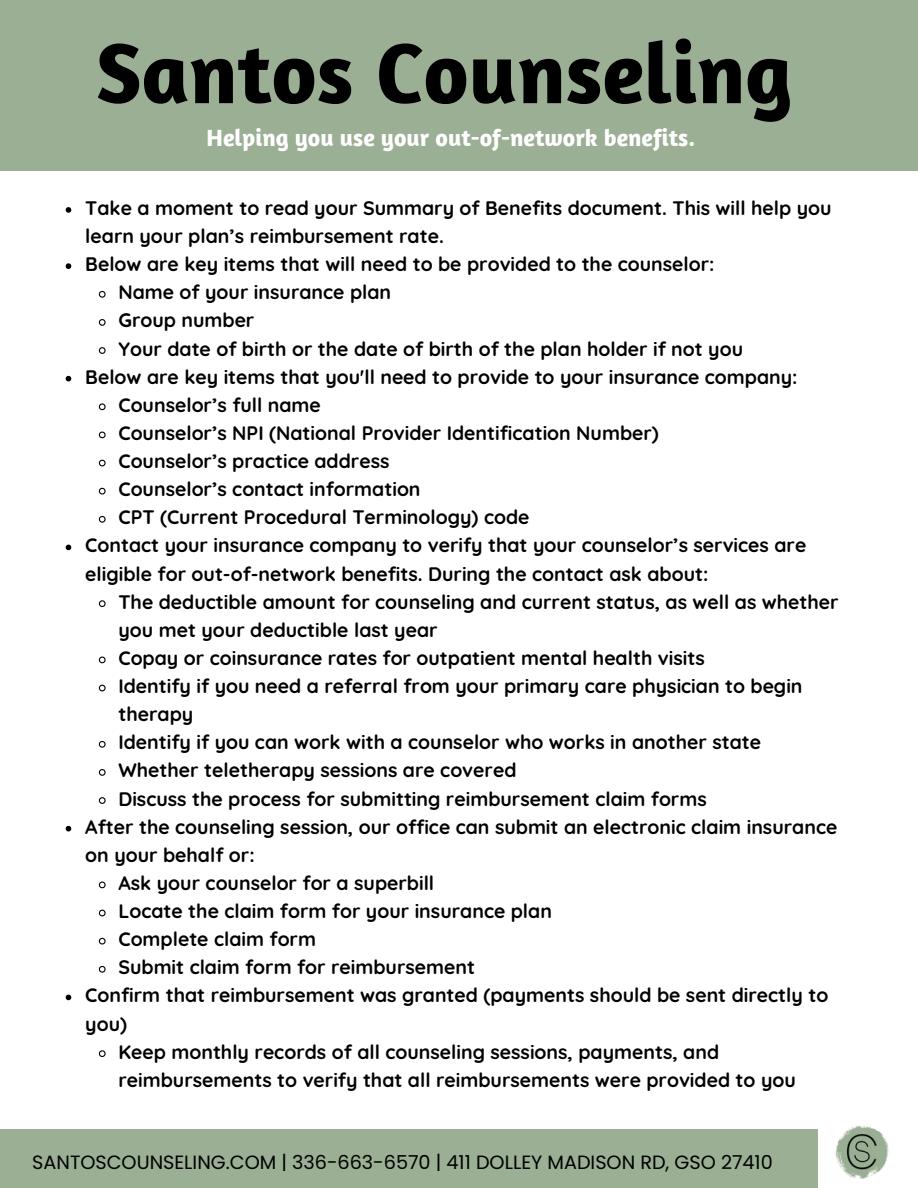
<style>
.page{position:relative;width:918px;height:1188px;background:#fff}
.page>*{position:absolute;margin:0;border:0;box-sizing:border-box;transform-origin:0 0}
.t1{font:700 87px "Amaranth";color:#000}
.t2{font:700 24px "Amaranth";color:#fff}
.t3{font:700 19.5px/28.2px "Quicksand";color:#000}
.t4{font:19.2px "Poppins";color:#000}
</style>
<div class="page">
<div style="left:0;top:0;width:918px;height:171px;background:#9aaf93"></div>
<svg style="left:66px;top:207px;width:5px;height:6px"></svg>
<svg style="left:66px;top:263px;width:5px;height:6px"></svg>
<svg style="left:98px;top:290px;width:8px;height:8px"></svg>
<svg style="left:98px;top:319px;width:8px;height:7px"></svg>
<svg style="left:98px;top:347px;width:8px;height:7px"></svg>
<svg style="left:66px;top:376px;width:5px;height:5px"></svg>
<svg style="left:98px;top:403px;width:8px;height:8px"></svg>
<svg style="left:98px;top:431px;width:8px;height:8px"></svg>
<svg style="left:98px;top:459px;width:8px;height:8px"></svg>
<svg style="left:98px;top:487px;width:8px;height:8px"></svg>
<svg style="left:98px;top:515px;width:8px;height:8px"></svg>
<svg style="left:66px;top:545px;width:5px;height:5px"></svg>
<svg style="left:98px;top:600px;width:8px;height:7px"></svg>
<svg style="left:98px;top:656px;width:8px;height:8px"></svg>
<svg style="left:98px;top:684px;width:8px;height:8px"></svg>
<svg style="left:98px;top:740px;width:8px;height:8px"></svg>
<svg style="left:98px;top:769px;width:8px;height:7px"></svg>
<svg style="left:98px;top:797px;width:8px;height:7px"></svg>
<svg style="left:66px;top:826px;width:5px;height:5px"></svg>
<svg style="left:98px;top:881px;width:8px;height:8px"></svg>
<svg style="left:98px;top:909px;width:8px;height:8px"></svg>
<svg style="left:98px;top:937px;width:8px;height:8px"></svg>
<svg style="left:98px;top:965px;width:8px;height:8px"></svg>
<svg style="left:66px;top:995px;width:5px;height:5px"></svg>
<svg style="left:98px;top:1050px;width:8px;height:7px"></svg>
<div style="left:0;top:1130px;width:818px;height:58px;background:#9aaf93"></div>
<img style="left:806px;top:1126px;width:83px;height:53px">
<p class="t1" style="left:96px;top:18px;width:698px">Santos Counseling</p>
<p class="t2" style="left:207px;top:123px;width:490px">Helping you use your out-of-network benefits.</p>
<h1 class="t3" style="left:85px;top:194px;width:748px">Take a moment to read your Summary of Benefits document. This will help you learn your plan’s reimbursement rate.</h1>
<h2 class="t3" style="left:85px;top:250px;width:631px">Below are key items that will need to be provided to the counselor:</h2>
<p class="t3" style="left:118px;top:278px;width:274px">Name of your insurance plan</p>
<p class="t3" style="left:118px;top:306px;width:137px">Group number</p>
<p class="t3" style="left:118px;top:334px;width:626px">Your date of birth or the date of birth of the plan holder if not you</p>
<p class="t3" style="left:85px;top:362px;width:714px">Below are key items that you'll need to provide to your insurance company:</p>
<p class="t3" style="left:118px;top:390px;width:204px">Counselor’s full name</p>
<p class="t3" style="left:118px;top:419px;width:542px">Counselor’s NPI (National Provider Identification Number)</p>
<p class="t3" style="left:118px;top:447px;width:273px">Counselor’s practice address</p>
<p class="t3" style="left:118px;top:475px;width:304px">Counselor’s contact information</p>
<p class="t3" style="left:118px;top:503px;width:413px">CPT (Current Procedural Terminology) code</p>
<p class="t3" style="left:85px;top:531px;width:723px">Contact your insurance company to verify that your counselor’s services are eligible for out-of-network benefits. During the contact ask about:</p>
<p class="t3" style="left:118px;top:587px;width:722px">The deductible amount for counseling and current status, as well as whether you met your deductible last year</p>
<p class="t3" style="left:118px;top:644px;width:588px">Copay or coinsurance rates for outpatient mental health visits</p>
<p class="t3" style="left:118px;top:672px;width:686px">Identify if you need a referral from your primary care physician to begin therapy</p>
<p class="t3" style="left:118px;top:728px;width:644px">Identify if you can work with a counselor who works in another state</p>
<p class="t3" style="left:118px;top:756px;width:400px">Whether teletherapy sessions are covered</p>
<p class="t3" style="left:118px;top:784px;width:590px">Discuss the process for submitting reimbursement claim forms</p>
<p class="t3" style="left:85px;top:812px;width:754px">After the counseling session, our office can submit an electronic claim insurance on your behalf or:</p>
<p class="t3" style="left:118px;top:869px;width:317px">Ask your counselor for a superbill</p>
<p class="t3" style="left:118px;top:897px;width:435px">Locate the claim form for your insurance plan</p>
<p class="t3" style="left:118px;top:925px;width:199px">Complete claim form</p>
<p class="t3" style="left:118px;top:953px;width:358px">Submit claim form for reimbursement</p>
<p class="t3" style="left:85px;top:981px;width:745px">Confirm that reimbursement was granted (payments should be sent directly to you)</p>
<p class="t3" style="left:118px;top:1037px;width:679px">Keep monthly records of all counseling sessions, payments, and reimbursements to verify that all reimbursements were provided to you</p>
<h3 class="t4" style="left:32px;top:1149px;width:742px">SANTOSCOUNSELING.COM | 336-663-6570 | 411 DOLLEY MADISON RD, GSO 27410</h3>
</div>
